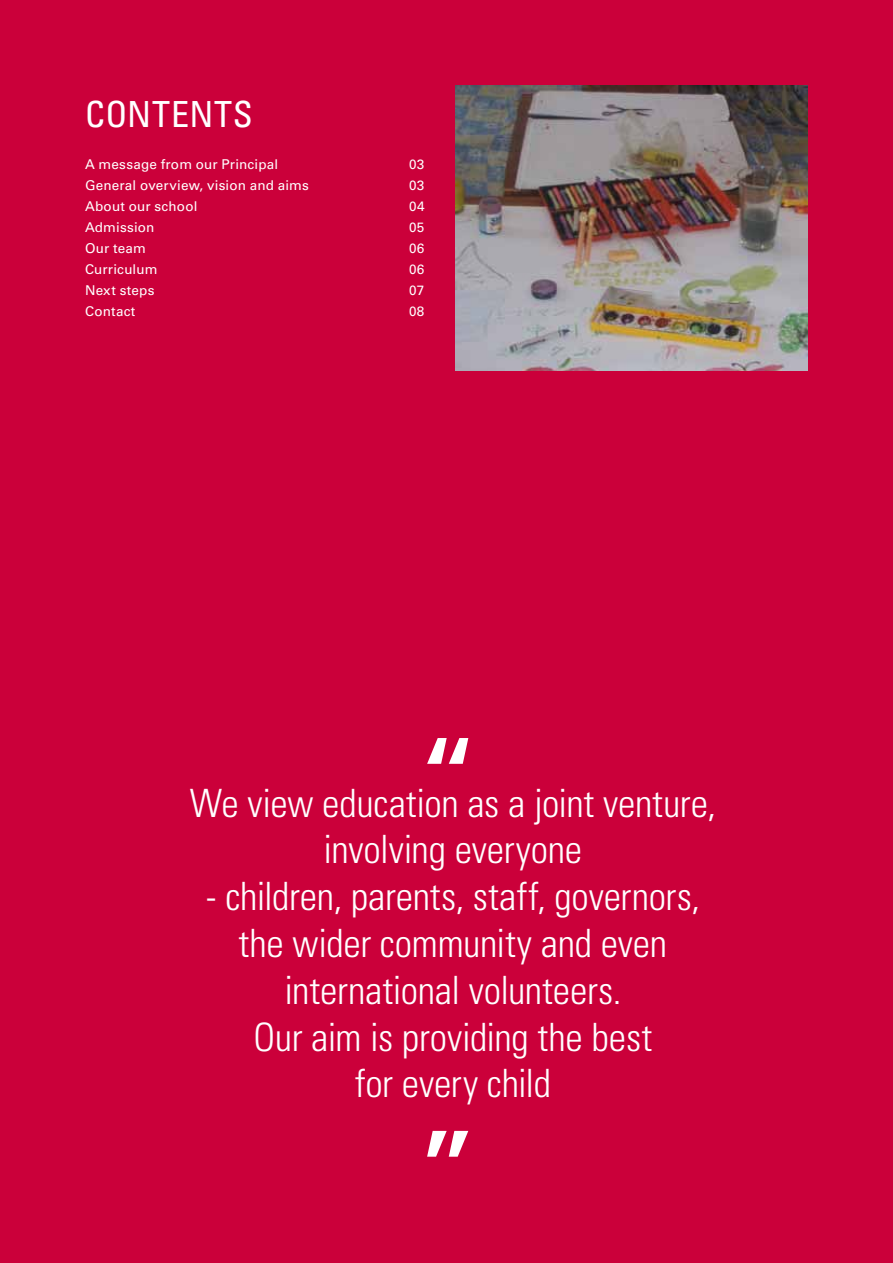
<style>
.page{position:relative;width:893px;height:1263px;background:#cb003a}
.page>*{position:absolute;margin:0;border:0;box-sizing:border-box;transform-origin:0 0}
.t1{font:300 condensed 39px/46.8px "Univers LT Std";letter-spacing:-.005em;color:#fff;text-align:center}
.t2{font:condensed 36px "Univers LT Std";letter-spacing:.02em;color:#fff}
.t3{font:13.5px "Univers LT Std";letter-spacing:.015em;color:#fff}
</style>
<div class="page">
<img style="left:455px;top:85px;width:353px;height:285px">
<svg style="left:427px;top:738px;width:41px;height:26px"></svg>
<svg style="left:427px;top:1131px;width:41px;height:26px"></svg>
<p class="t2" style="left:85px;top:91px;width:169px">CONTENTS</p>
<p class="t3" style="left:85px;top:156px;width:195px">A message from our Principal</p>
<p class="t3" style="left:409px;top:156px;width:17px">03</p>
<p class="t3" style="left:85px;top:177px;width:225px">General overview, vision and aims</p>
<p class="t3" style="left:409px;top:177px;width:17px">03</p>
<p class="t3" style="left:85px;top:198px;width:114px">About our school</p>
<p class="t3" style="left:409px;top:198px;width:17px">04</p>
<p class="t3" style="left:85px;top:219px;width:71px">Admission</p>
<p class="t3" style="left:409px;top:219px;width:17px">05</p>
<p class="t3" style="left:85px;top:240px;width:62px">Our team</p>
<p class="t3" style="left:409px;top:240px;width:17px">06</p>
<p class="t3" style="left:85px;top:261px;width:74px">Curriculum</p>
<p class="t3" style="left:409px;top:261px;width:17px">06</p>
<p class="t3" style="left:85px;top:282px;width:71px">Next steps</p>
<p class="t3" style="left:409px;top:282px;width:17px">07</p>
<p class="t3" style="left:85px;top:303px;width:52px">Contact</p>
<p class="t3" style="left:409px;top:303px;width:17px">08</p>
<p class="t1" style="left:190px;top:779px;width:527px">We view education as a joint venture, involving everyone</p>
<p class="t1" style="left:206px;top:873px;width:495px">- children, parents, staff, governors, the wider community and even international volunteers.<br>Our aim is providing the best<br>for every child</p>
</div>
